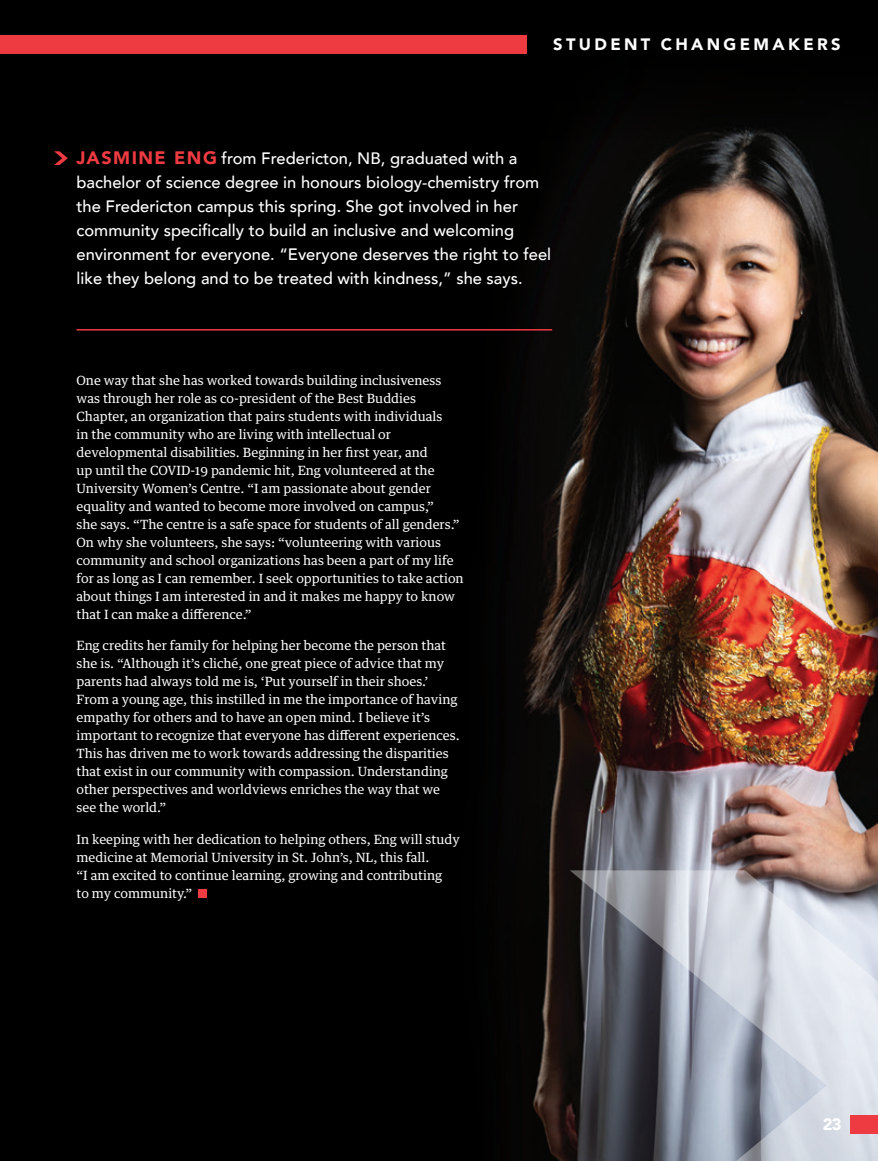
<style>
.page{position:relative;width:878px;height:1161px;background:#000}
.page>*{position:absolute;margin:0;border:0;box-sizing:border-box;transform-origin:0 0}
.Content_Text{font:500 16.5px/24px "Avenir";color:#fff}
.t1{font:900 16.5px "Avenir";letter-spacing:.2em;color:#fff}
.Content_Text-2{font:12.75px/18px "Guardian Text Egyp";color:#fff}
.s1{font-weight:900;font-size:18px;color:#ee3a41}
</style>
<div class="page">
<img style="left:521px;top:35px;width:357px;height:1126px">
<svg style="left:54px;top:151px;width:14px;height:14px"></svg>
<div style="left:198px;top:890px;width:8px;height:8px;background:#ee3a41"></div>
<hr style="left:76px;top:329px;width:476px;height:2px;background:#ee3a41">
<svg style="left:569px;top:870px;width:309px;height:291px;background:#999da6"></svg>
<div style="left:850px;top:1115px;width:28px;height:19px;background:#ee3a41"></div>
<div style="left:0;top:35px;width:526px;height:19px;background:#ee3a41"></div>
<p class="t1" style="left:553px;top:31px;width:289px">STUDENT CHANGEMAKERS</p>
<p class="Content_Text" style="left:76px;top:145px;width:476px"><span class="s1">JASMINE ENG</span> from Fredericton, NB, graduated with a bachelor of science degree in honours biology-chemistry from the Fredericton campus this spring. She got involved in her community specifically to build an inclusive and welcoming environment for everyone. “Everyone deserves the right to feel like they belong and to be treated with kindness,” she says.</p>
<p class="Content_Text-2" style="left:76px;top:370px;width:388px">One way that she has worked towards building inclusiveness was through her role as co-president of the Best Buddies Chapter, an organization that pairs students with individuals<br>in the community who are living with intellectual or developmental disabilities. Beginning in her first year, and<br>up until the COVID-19 pandemic hit, Eng volunteered at the University Women’s Centre. “I am passionate about gender equality and wanted to become more involved on campus,”<br>she says. “The centre is a safe space for students of all genders.” On why she volunteers, she says: “volunteering with various community and school organizations has been a part of my life for as long as I can remember. I seek opportunities to take action about things I am interested in and it makes me happy to know that I can make a difference.”</p>
<p class="Content_Text-2" style="left:76px;top:635px;width:384px">Eng credits her family for helping her become the person that she is. “Although it’s cliché, one great piece of advice that my parents had always told me is, ‘Put yourself in their shoes.’ From a young age, this instilled in me the importance of having empathy for others and to have an open mind. I believe it’s important to recognize that everyone has different experiences.<br>This has driven me to work towards addressing the disparities that exist in our community with compassion. Understanding other perspectives and worldviews enriches the way that we see the world.”</p>
<p class="Content_Text-2" style="left:76px;top:829px;width:385px">In keeping with her dedication to helping others, Eng will study medicine at Memorial University in St. John’s, NL, this fall.<br>“I am excited to continue learning, growing and contributing<br>to my community.”</p>
<p class="t1" style="left:822px;top:1111px;width:21px">23</p>
</div>
